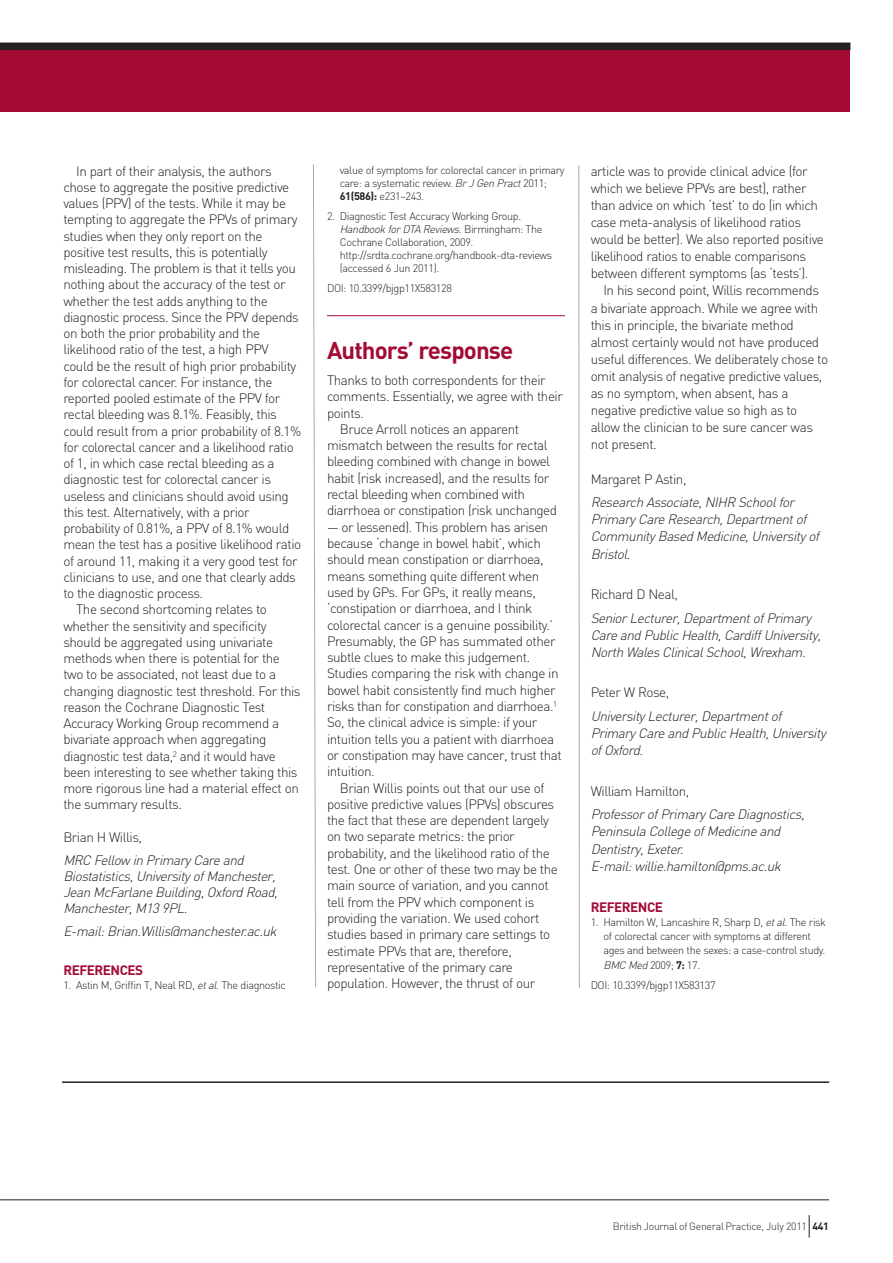
<style>
.page{position:relative;width:893px;height:1263px;background:#fff}
.page>*{position:absolute;margin:0;border:0;box-sizing:border-box;transform-origin:0 0}
.t1{font:700 24px "DIN";letter-spacing:-.035em;color:#a30a34}
.t2{font:300 13.5px/16.4px "DIN";letter-spacing:-.035em;color:#231f20}
.t3{font:italic 300 13.5px/17.1px "DIN";color:#231f20}
.t4{font:700 13.5px "DIN";letter-spacing:-.035em;color:#a30a34}
.t5{font:300 10.8px/13.2px "DIN";letter-spacing:-.035em;color:#231f20}
.t6{font:300 10.5px "DIN";letter-spacing:-.025em;color:#231f20}
.s1{font-style:italic}
.s2{font-weight:700}
</style>
<div class="page">
<hr style="left:327px;top:315px;width:238px;height:1px;background:#a30a34">
<svg style="left:578px;top:165px;width:2px;height:823px;background:#d2d3d5"></svg>
<svg style="left:313px;top:164px;width:3px;height:823px"></svg>
<div style="left:0;top:48px;width:850px;height:64px;background:#a30a34"></div>
<div style="left:0;top:43px;width:850px;height:7px;background:#231f20"></div>
<hr style="left:0;top:1199px;width:829px;height:1px;background:#231f20">
<svg style="left:809px;top:1215px;width:1px;height:22px"></svg>
<hr style="left:62px;top:1081px;width:767px;height:2px;background:#231f20">
<p class="t2" style="left:76px;top:163px;width:197px">In part of their analysis, the authors</p>
<p class="t2" style="left:63px;top:179px;width:227px">chose to aggregate the positive predictive</p>
<p class="t2" style="left:63px;top:195px;width:224px">values (PPV) of the tests. While it may be</p>
<p class="t2" style="left:63px;top:211px;width:236px">tempting to aggregate the PPVs of primary</p>
<p class="t2" style="left:63px;top:228px;width:201px">studies when they only report on the</p>
<p class="t2" style="left:63px;top:244px;width:206px">positive test results, this is potentially</p>
<p class="t2" style="left:63px;top:260px;width:234px">misleading. The problem is that it tells you</p>
<p class="t2" style="left:63px;top:276px;width:224px">nothing about the accuracy of the test or</p>
<p class="t2" style="left:63px;top:293px;width:206px">whether the test adds anything to the</p>
<p class="t2" style="left:63px;top:309px;width:237px">diagnostic process. Since the PPV depends</p>
<p class="t2" style="left:63px;top:325px;width:198px">on both the prior probability and the</p>
<p class="t2" style="left:63px;top:341px;width:207px">likelihood ratio of the test, a high PPV</p>
<p class="t2" style="left:63px;top:358px;width:235px">could be the result of high prior probability</p>
<p class="t2" style="left:63px;top:374px;width:211px">for colorectal cancer. For instance, the</p>
<p class="t2" style="left:63px;top:390px;width:218px">reported pooled estimate of the PPV for</p>
<p class="t2" style="left:63px;top:406px;width:215px">rectal bleeding was 8.1%. Feasibly, this</p>
<p class="t2" style="left:63px;top:423px;width:239px">could result from a prior probability of 8.1%</p>
<p class="t2" style="left:63px;top:439px;width:232px">for colorectal cancer and a likelihood ratio</p>
<p class="t2" style="left:63px;top:455px;width:213px">of 1, in which case rectal bleeding as a</p>
<p class="t2" style="left:63px;top:471px;width:209px">diagnostic test for colorectal cancer is</p>
<p class="t2" style="left:63px;top:488px;width:227px">useless and clinicians should avoid using</p>
<p class="t2" style="left:63px;top:504px;width:188px">this test. Alternatively, with a prior</p>
<p class="t2" style="left:63px;top:520px;width:227px">probability of 0.81%, a PPV of 8.1% would</p>
<p class="t2" style="left:63px;top:536px;width:239px">mean the test has a positive likelihood ratio</p>
<p class="t2" style="left:63px;top:553px;width:236px">of around 11, making it a very good test for</p>
<p class="t2" style="left:63px;top:569px;width:234px">clinicians to use, and one that clearly adds</p>
<p class="t2" style="left:63px;top:585px;width:141px">to the diagnostic process.</p>
<p class="t2" style="left:76px;top:601px;width:192px">The second shortcoming relates to</p>
<p class="t2" style="left:63px;top:618px;width:205px">whether the sensitivity and specificity</p>
<p class="t2" style="left:63px;top:634px;width:211px">should be aggregated using univariate</p>
<p class="t2" style="left:63px;top:650px;width:218px">methods when there is potential for the</p>
<p class="t2" style="left:63px;top:666px;width:214px">two to be associated, not least due to a</p>
<p class="t2" style="left:63px;top:683px;width:239px">changing diagnostic test threshold. For this</p>
<p class="t2" style="left:63px;top:699px;width:203px">reason the Cochrane Diagnostic Test</p>
<p class="t2" style="left:63px;top:715px;width:217px">Accuracy Working Group recommend a</p>
<p class="t2" style="left:63px;top:731px;width:205px">bivariate approach when aggregating</p>
<p class="t2" style="left:63px;top:748px;width:214px">diagnostic test data,<sup>2</sup> and it would have</p>
<p class="t2" style="left:63px;top:764px;width:236px">been interesting to see whether taking this</p>
<p class="t2" style="left:63px;top:780px;width:237px">more rigorous line had a material effect on</p>
<p class="t2" style="left:63px;top:796px;width:120px">the summary results.</p>
<p class="t2" style="left:63px;top:829px;width:80px">Brian H Willis,</p>
<p class="t3" style="left:63px;top:852px;width:219px;line-height:16.2px">MRC Fellow in Primary Care and Biostatistics, University of Manchester, Jean McFarlane Building, Oxford Road, Manchester, M13 9PL.</p>
<p class="t3" style="left:63px;top:923px;width:218px">E-mail: Brian.Willis@manchester.ac.uk</p>
<p class="t4" style="left:63px;top:962px;width:81px">REFERENCES</p>
<p class="t5" style="left:63px;top:978px;width:224px">1. Astin M, Griffin T, Neal RD, <span class="s1">etal</span>. The diagnostic</p>
<p class="t5" style="left:340px;top:163px;width:226px">value of symptoms for colorectal cancer in primary care: a systematic review. <span class="s1">BrJGenPract</span>2011;<br><span class="s2">61(586):</span> e231–243.</p>
<p class="t5" style="left:340px;top:209px;width:214px;text-indent:-13px">2. Diagnostic Test Accuracy Working Group.<br><span class="s1">Handbook for DTA Reviews.</span> B i rm i n g h a m : T h e Cochrane Collaboration, 2009. http://srdta.cochrane.org/handbook-dta-reviews (accessed 6 Jun 2011).</p>
<p class="t5" style="left:327px;top:282px;width:126px">DOI: 10.3399/bjgp11X583128</p>
<h1 class="t1" style="left:327px;top:336px;width:188px">Authors’ response</h1>
<p class="t2" style="left:327px;top:372px;width:220px">Thanks to both correspondents for their</p>
<p class="t2" style="left:327px;top:388px;width:237px">comments. Essentially, we agree with their</p>
<p class="t2" style="left:327px;top:405px;width:38px">points.</p>
<p class="t2" style="left:340px;top:421px;width:181px">Bruce Arroll notices an apparent</p>
<p class="t2" style="left:327px;top:437px;width:222px">mismatch between the results for rectal</p>
<p class="t2" style="left:327px;top:454px;width:225px">bleeding combined with change in bowel</p>
<p class="t2" style="left:327px;top:470px;width:224px">habit (risk increased), and the results for</p>
<p class="t2" style="left:327px;top:486px;width:200px">rectal bleeding when combined with</p>
<p class="t2" style="left:327px;top:502px;width:232px">diarrhoea or constipation (risk unchanged</p>
<p class="t2" style="left:327px;top:519px;width:236px">— or lessened). This problem has arisen because ‘change in bowel habit’, which should mean constipation or diarrhoea, means something quite different when used by GPs. For GPs, it really means, ‘constipation or diarrhoea, and I think colorectal cancer is a genuine possibility.’ Presumably, the GP has summated other subtle clues to make this judgement.<br>Studies comparing the risk with change in bowel habit consistently find much higher risks than for constipation and diarrhoea.<sup>1<br></sup>So, the clinical advice is simple: if your intuition tells you a patient with diarrhoea or constipation may have cancer, trust that intuition.</p>
<p class="t2" style="left:327px;top:780px;width:232px;text-indent:13px">Brian Willis points out that our use of positive predictive values (PPVs) obscures the fact that these are dependent largely on two separate metrics: the prior probability, and the likelihood ratio of the test. One or other of these two may be the main source of variation, and you cannot tell from the PPV which component is providing the variation. We used cohort studies based in primary care settings to estimate PPVs that are, therefore, representative of the primary care population. However, the thrust of our</p>
<p class="t2" style="left:591px;top:162px;width:235px;line-height:17.1px">article was to provide clinical advice (for which we believe PPVs are best), rather than advice on which ‘test’ to do (in which case meta-analysis of likelihood ratios would be better). We also reported positive likelihood ratios to enable comparisons between different symptoms (as ‘tests’).</p>
<p class="t2" style="left:591px;top:282px;width:239px;line-height:17.1px;text-indent:13px">In his second point, Willis recommends a bivariate approach. While we agree with this in principle, the bivariate method almost certainly would not have produced useful differences. We deliberately chose to omit analysis of negative predictive values, as no symptom, when absent, has a negative predictive value so high as to allow the clinician to be sure cancer was not present.</p>
<p class="t2" style="left:591px;top:471px;width:97px">Margaret P Astin,</p>
<p class="t3" style="left:591px;top:494px;width:233px">Research Associate, NIHR School for<br>Primary Care Research, Department of<br>Community Based Medicine, University of<br>Bristol.</p>
<p class="t2" style="left:591px;top:586px;width:89px">Richard D Neal,</p>
<p class="t3" style="left:591px;top:609px;width:234px">Senior Lecturer, Department of Primary<br>Care and Public Health, Cardiff University,<br>North Wales Clinical School, Wrexham.</p>
<p class="t2" style="left:591px;top:685px;width:80px">Peter W Rose,</p>
<p class="t3" style="left:591px;top:708px;width:237px">University Lecturer, Department of<br>Primary Care and Public Health, University of Oxford.</p>
<p class="t2" style="left:591px;top:783px;width:100px">William Hamilton,</p>
<p class="t3" style="left:591px;top:806px;width:218px">Professor of Primary Care Diagnostics, Peninsula College of Medicine and Dentistry, Exeter.<br>E-mail: willie.hamilton@pms.ac.uk</p>
<p class="t4" style="left:591px;top:899px;width:74px">REFERENCE</p>
<p class="t5" style="left:603px;top:915px;width:224px;line-height:14.1px;text-indent:-13px">1. Hamilton W, Lancashire R, Sharp D, <span class="s1">etal</span>. The risk of colorectal cancer with symptoms at different ages and between the sexes: a case-control study.<br><span class="s1">BMCMed</span>2009; <span class="s2">7:</span> 17.</p>
<p class="t5" style="left:591px;top:978px;width:126px">DOI: 10.3399/bjgp11X583137</p>
<p class="t6" style="left:613px;top:1220px;width:218px">British Journal of General Practice, July 2011 <span class="s2">441</span></p>
</div>
